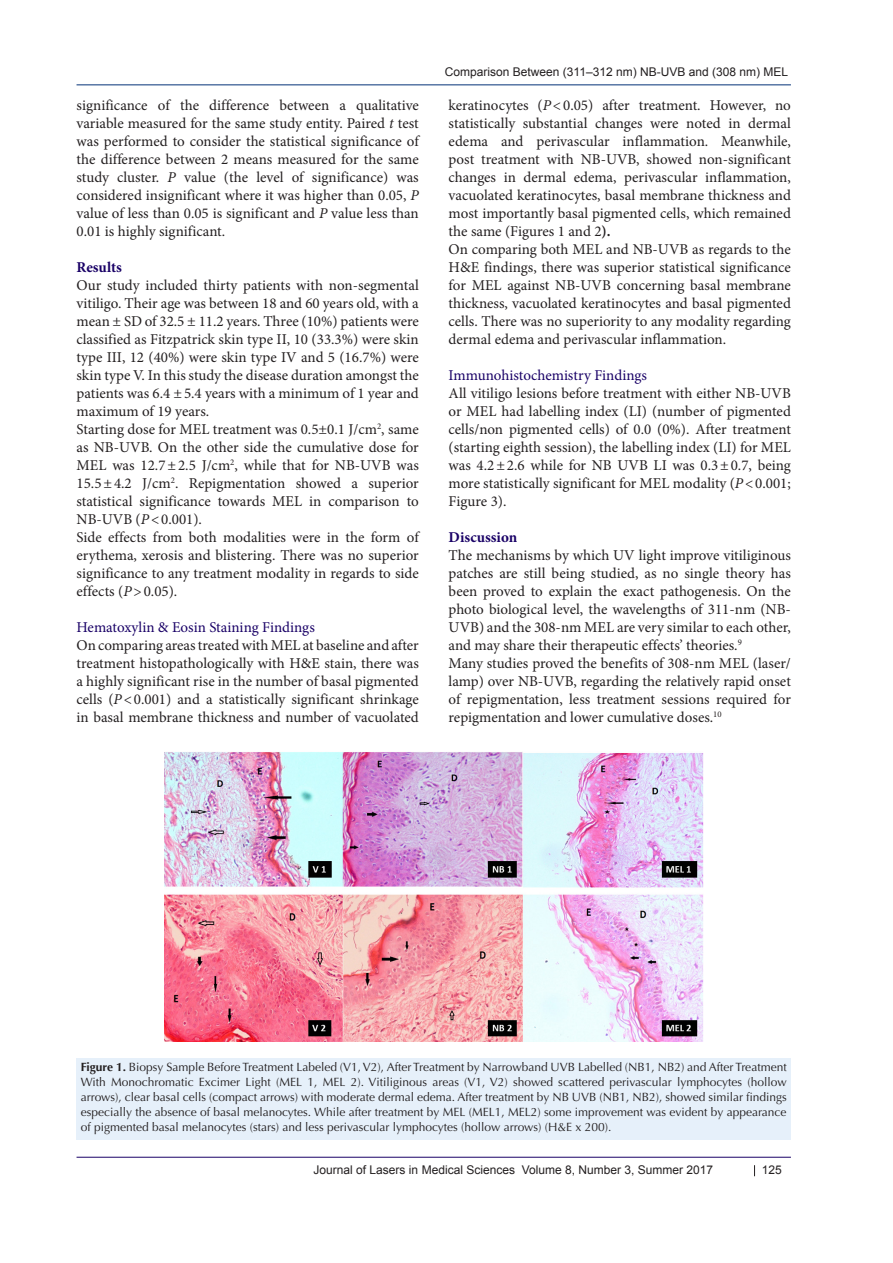
<style>
.page{position:relative;width:893px;height:1263px;background:#fff}
.page>*{position:absolute;margin:0;border:0;box-sizing:border-box;transform-origin:0 0}
.t1{font:15px/18px "Minion Pro";color:#231f20;text-align:justify}
.t2{font:15px "Minion Pro";color:#190066}
.t3{font:700 15px "Minion Pro";color:#190066}
.t4{font:12px/15px "Optima LT Std";color:#231f20;text-align:justify}
.t5{font:12px "Arial";color:#231f20}
.s1{font-style:italic}
.s2{font-weight:700}
</style>
<div class="page">
<hr style="left:77px;top:1157px;width:714px;height:1px;background:#190066">
<hr style="left:77px;top:85px;width:714px;height:1px;background:#053278">
<div style="left:77px;top:1058px;width:714px;height:82px;background:#e6f0fa"></div>
<img style="left:164px;top:752px;width:539px;height:290px">
<p class="t1" style="left:77px;top:97px;width:344px">significance of the difference between a qualitative variable measured for the same study entity. Paired <span class="s1">t</span> test was performed to consider the statistical significance of the difference between 2 means measured for the same study cluster. <span class="s1">P</span> value (the level of significance) was considered insignificant where it was higher than 0.05, <span class="s1">P </span>value of less than 0.05 is significant and <span class="s1">P</span> value less than 0.01 is highly significant.</p>
<p class="t3" style="left:77px;top:257px;width:47px">Results</p>
<p class="t1" style="left:77px;top:277px;width:344px">Our study included thirty patients with non-segmental vitiligo. Their age was between 18 and 60 years old, with a mean ± SD of 32.5 ± 11.2 years. Three (10%) patients were classified as Fitzpatrick skin type II, 10 (33.3%) were skin type III, 12 (40%) were skin type IV and 5 (16.7%) were skin type V. In this study the disease duration amongst the patients was 6.4 ±5.4 years with a minimum of 1 year and maximum of 19 years.</p>
<p class="t1" style="left:77px;top:421px;width:344px">Starting dose for MEL treatment was 0.5±0.1 J/cm<sup>2</sup>, same as NB-UVB. On the other side the cumulative dose for MEL was 12.7±2.5 J/cm<sup>2</sup>, while that for NB-UVB was 15.5±4.2 J/cm<sup>2</sup>. Repigmentation showed a superior statistical significance towards MEL in comparison to NB-UVB (<span class="s1">P</span>&lt;0.001).</p>
<p class="t1" style="left:77px;top:529px;width:344px">Side effects from both modalities were in the form of erythema, xerosis and blistering. There was no superior significance to any treatment modality in regards to side effects (<span class="s1">P</span>&gt;0.05).</p>
<p class="t2" style="left:77px;top:618px;width:240px">Hematoxylin &amp; Eosin Staining Findings</p>
<p class="t1" style="left:77px;top:637px;width:344px">On comparing areas treated with MEL at baseline and after treatment histopathologically with H&amp;E stain, there was a highly significant rise in the number of basal pigmented cells (<span class="s1">P</span>&lt;0.001) and a statistically significant shrinkage in basal membrane thickness and number of vacuolated</p>
<p class="t5" style="left:445px;top:64px;width:345px">Comparison Between (311–312 nm) NB-UVB and (308 nm) MEL</p>
<p class="t1" style="left:449px;top:97px;width:344px">keratinocytes (<span class="s1">P</span>&lt;0.05) after treatment. However, no statistically substantial changes were noted in dermal edema and perivascular inflammation. Meanwhile, post treatment with NB-UVB, showed non-significant changes in dermal edema, perivascular inflammation, vacuolated keratinocytes, basal membrane thickness and most importantly basal pigmented cells, which remained the same (Figures 1 and 2<span class="s2">).</span></p>
<p class="t1" style="left:449px;top:241px;width:344px">On comparing both MEL and NB-UVB as regards to the H&amp;E findings, there was superior statistical significance for MEL against NB-UVB concerning basal membrane thickness, vacuolated keratinocytes and basal pigmented cells. There was no superiority to any modality regarding dermal edema and perivascular inflammation.</p>
<p class="t2" style="left:449px;top:366px;width:200px">Immunohistochemistry Findings</p>
<p class="t1" style="left:449px;top:385px;width:344px">All vitiligo lesions before treatment with either NB-UVB or MEL had labelling index (LI) (number of pigmented cells/non pigmented cells) of 0.0 (0%). After treatment (starting eighth session), the labelling index (LI) for MEL was 4.2±2.6 while for NB UVB LI was 0.3±0.7, being more statistically significant for MEL modality (<span class="s1">P</span>&lt;0.001; Figure 3).</p>
<p class="t3" style="left:449px;top:527px;width:70px">Discussion</p>
<p class="t1" style="left:449px;top:547px;width:344px">The mechanisms by which UV light improve vitiliginous patches are still being studied, as no single theory has been proved to explain the exact pathogenesis. On the photo biological level, the wavelengths of 311-nm (NB-UVB) and the 308-nm MEL are very similar to each other, and may share their therapeutic effects’ theories.<sup>9</sup></p>
<p class="t1" style="left:449px;top:655px;width:344px">Many studies proved the benefits of 308-nm MEL (laser/ lamp) over NB-UVB, regarding the relatively rapid onset of repigmentation, less treatment sessions required for repigmentation and lower cumulative doses.<sup>10</sup></p>
<p class="t4" style="left:81px;top:1060px;width:707px"><span class="s2">Figure 1.</span> Biopsy Sample Before Treatment Labeled (V1, V2), After Treatment by Narrowband UVB Labelled (NB1, NB2) and After Treatment With Monochromatic Excimer Light (MEL 1, MEL 2). Vitiliginous areas (V1, V2) showed scattered perivascular lymphocytes (hollow arrows), clear basal cells (compact arrows) with moderate dermal edema. After treatment by NB UVB (NB1, NB2), showed similar findings especially the absence of basal melanocytes. While after treatment by MEL (MEL1, MEL2) some improvement was evident by appearance of pigmented basal melanocytes (stars) and less perivascular lymphocytes (hollow arrows) (H&amp;E x 200).</p>
<p class="t5" style="left:314px;top:1162px;width:401px">Journal of Lasers in Medical Sciences Volume 8, Number 3, Summer 2017</p>
<p class="t5" style="left:762px;top:1162px;width:22px">125</p>
</div>
